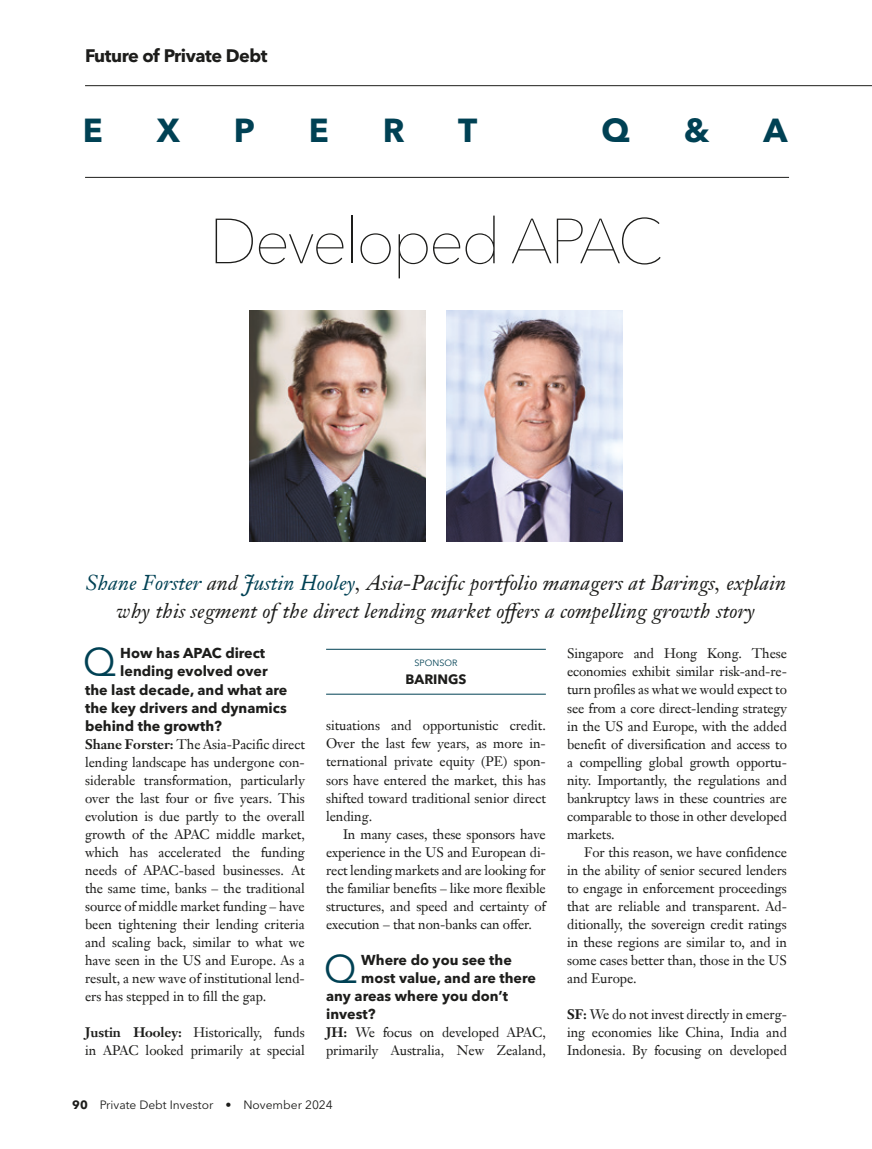
<style>
.page{position:relative;width:872px;height:1149px;background:#fff}
.page>*{position:absolute;margin:0;border:0;box-sizing:border-box;transform-origin:0 0}
.t1{font:200 63px "Avenir Next LT Pro";letter-spacing:-.04em;color:#1d1d1b}
.t2{font:39.6px "Avenir Next LT Pro";color:#004154}
.t3{font:700 33px "Avenir Next LT Pro";color:#004154}
.t4{font:italic 21px/27px "Janson Text LT Pro";letter-spacing:.005em;color:#1d1d1b;text-align:center}
.t5{font:700 18px "Avenir Next LT Pro";letter-spacing:-.025em;color:#1d1d1b}
.t6{font:700 14.25px "Avenir Next LT Pro";color:#1d1d1b}
.t7{font:13.5px/18px "Janson Text LT Pro";letter-spacing:-.005em;color:#1d1d1b;text-align:justify}
.t8{font:700 13.5px "Avenir Next LT Pro";letter-spacing:-.005em;color:#1d1d1b}
.t9{font:12px "Avenir Next LT Pro";color:#1d1d1b}
.t10{font:9px "Avenir Next LT Pro";color:#004154}
.s1{color:#004154}
.s2{font-weight:700}
</style>
<div class="page">
<hr style="left:85px;top:177px;width:704px;height:1px;background:#1d1d1b">
<hr style="left:85px;top:85px;width:787px;height:1px;background:#1d1d1b">
<hr style="left:326px;top:648px;width:220px;height:1px;background:#004154">
<hr style="left:326px;top:693px;width:220px;height:1px;background:#004154">
<img style="left:446px;top:310px;width:176px;height:231px">
<img style="left:250px;top:310px;width:175px;height:231px">
<h3 class="t5" style="left:85px;top:45px;width:184px">Future of Private Debt</h3>
<h3 class="t3" style="left:83px;top:110px;width:22px">E</h3>
<h3 class="t3" style="left:157px;top:110px;width:25px">X</h3>
<h3 class="t3" style="left:234px;top:110px;width:23px">P</h3>
<h3 class="t3" style="left:309px;top:110px;width:22px">E</h3>
<h3 class="t3" style="left:383px;top:110px;width:23px">R</h3>
<h3 class="t3" style="left:458px;top:110px;width:21px">T</h3>
<h3 class="t3" style="left:601px;top:110px;width:30px">Q</h3>
<h3 class="t3" style="left:684px;top:110px;width:27px">&amp;</h3>
<h3 class="t3" style="left:763px;top:110px;width:26px">A</h3>
<h1 class="t1" style="left:209px;top:204px;width:455px">Developed APAC</h1>
<h3 class="t4" style="left:86px;top:569px;width:701px"><span class="s1">Shane Forster</span> and <span class="s1">Justin Hooley</span>, Asia-Pacific portfolio managers at Barings, explain why this segment of the direct lending market offers a compelling growth story</h3>
<h2 class="t2" style="left:83px;top:638px;width:35px">Q</h2>
<p class="t6" style="left:120px;top:644px;width:146px">How has APAC direct</p>
<p class="t7" style="left:567px;top:644px;width:221px">Singapore and Hong Kong. These economies exhibit similar risk-and-re&shy;turn profiles as what we would expect to see from a core direct-lending strategy in the US and Europe, with the added benefit of diversification and access to a compelling global growth opportu&shy;nity. Importantly, the regulations and bankruptcy laws in these countries are comparable to those in other developed markets.</p>
<p class="t7" style="left:567px;top:842px;width:221px;text-indent:17px">For this reason, we have confidence in the ability of senior secured lenders to engage in enforcement proceedings that are reliable and transparent. Ad&shy;ditionally, the sovereign credit ratings in these regions are similar to, and in some cases better than, those in the US and Europe.</p>
<p class="t7" style="left:567px;top:1004px;width:221px"><span class="s2">SF:</span> We do not invest directly in emerg&shy;ing economies like China, India and Indonesia. By focusing on developed</p>
<p class="t10" style="left:414px;top:657px;width:44px">SPONSOR</p>
<p class="t8" style="left:405px;top:670px;width:62px">BARINGS</p>
<p class="t6" style="left:120px;top:662px;width:149px">lending evolved over</p>
<p class="t6" style="left:85px;top:680px;width:204px">the last decade, and what are</p>
<p class="t6" style="left:85px;top:698px;width:203px">the key drivers and dynamics</p>
<p class="t6" style="left:85px;top:716px;width:138px">behind the growth?</p>
<p class="t7" style="left:85px;top:734px;width:221px"><span class="s2">Shane Forster:</span> The Asia-Pacific direct lending landscape has undergone con&shy;siderable transformation, particularly over the last four or five years. This evolution is due partly to the overall growth of the APAC middle market, which has accelerated the funding needs of APAC-based businesses. At the same time, banks – the traditional source of middle market funding – have been tightening their lending criteria and scaling back, similar to what we have seen in the US and Europe. As a result, a new wave of institutional lend&shy;ers has stepped in to fill the gap.</p>
<p class="t7" style="left:85px;top:1022px;width:221px"><span class="s2">Justin Hooley:</span> Historically, funds in APAC looked primarily at special</p>
<p class="t7" style="left:326px;top:716px;width:221px">situations and opportunistic credit.<br>Over the last few years, as more in&shy;ternational private equity (PE) spon&shy;sors have entered the market, this has shifted toward traditional senior direct lending.</p>
<p class="t7" style="left:326px;top:824px;width:221px;text-indent:17px">In many cases, these sponsors have experience in the US and European di&shy;rect lending markets and are looking for the familiar benefits – like more flexible structures, and speed and certainty of execution – that non-banks can offer.</p>
<h2 class="t2" style="left:324px;top:944px;width:35px">Q</h2>
<p class="t6" style="left:361px;top:950px;width:152px">Where do you see the</p>
<p class="t6" style="left:361px;top:968px;width:176px">most value, and are there</p>
<p class="t6" style="left:326px;top:986px;width:183px">any areas where you don’t</p>
<p class="t6" style="left:326px;top:1004px;width:51px">invest?</p>
<p class="t7" style="left:326px;top:1022px;width:221px"><span class="s2">JH:</span> We focus on developed APAC, primarily Australia, New Zealand,</p>
<p class="t9" style="left:72px;top:1097px;width:262px"><span class="s2">90</span> Private Debt Investor • November 2024</p>
</div>
